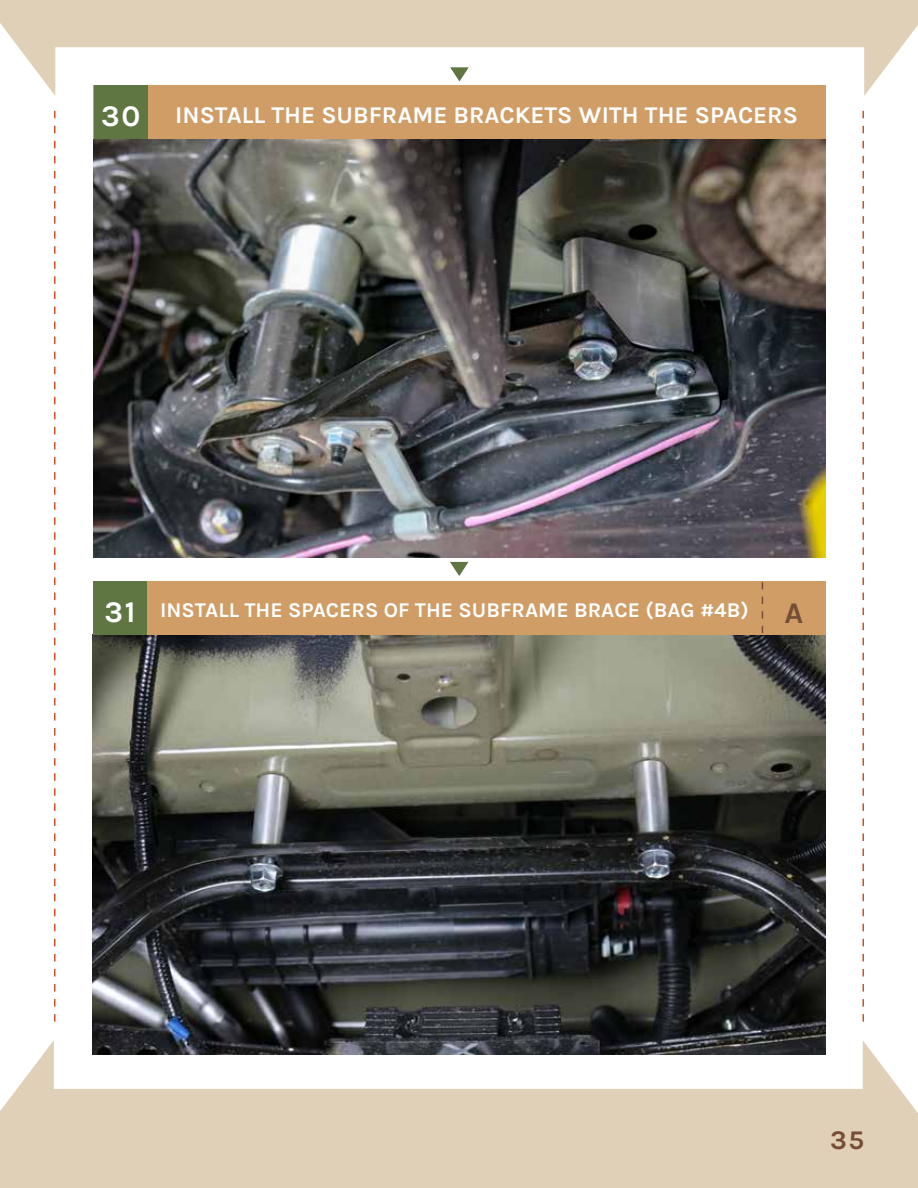
<style>
.page{position:relative;width:918px;height:1188px;background:#fff}
.page>*{position:absolute;margin:0;border:0;box-sizing:border-box;transform-origin:0 0}
.t1{font:700 30px "Karla";color:#fff}
.t2{font:700 27px "Karla";color:#764e35}
.t3{font:700 24px "Karla";color:#fff}
.t4{font:700 21px "Karla";color:#fff}
.s1{font-size:30px;color:#764e35}
</style>
<div class="page">
<svg style="left:0;top:1040px;width:918px;height:148px;fill:#e1d0b8"></svg>
<svg style="left:54px;top:111px;width:2px;height:911px"></svg>
<svg style="left:862px;top:111px;width:2px;height:911px"></svg>
<svg style="left:0;top:0;width:918px;height:96px;fill:#e1d0b8"></svg>
<img style="left:93px;top:635px;width:732px;height:420px">
<img style="left:94px;top:139px;width:732px;height:418px">
<div style="left:94px;top:85px;width:732px;height:54px;background:#cf9d65"></div>
<svg style="left:450px;top:562px;width:19px;height:14px"></svg>
<svg style="left:450px;top:67px;width:19px;height:15px"></svg>
<div style="left:93px;top:581px;width:733px;height:54px;background:#cf9d65"></div>
<svg style="left:762px;top:582px;width:1px;height:51px"></svg>
<div style="left:94px;top:85px;width:53px;height:54px;background:#5f7643"></div>
<div style="left:93px;top:581px;width:54px;height:54px;background:#5f7643"></div>
<h1 class="t1" style="left:101px;top:99px;width:41px">30</h1>
<p class="t3" style="left:175px;top:101px;width:624px">INSTALL THE SUBFRAME BRACKETS WITH THE SPACERS</p>
<h1 class="t1" style="left:105px;top:594px;width:32px">31</h1>
<p class="t4" style="left:160px;top:597px;width:644px">INSTALL THE SPACERS OF THE SUBFRAME BRACE (BAG #4B) <span class="s1">A</span></p>
<p class="t2" style="left:830px;top:1124px;width:35px">35</p>
</div>
